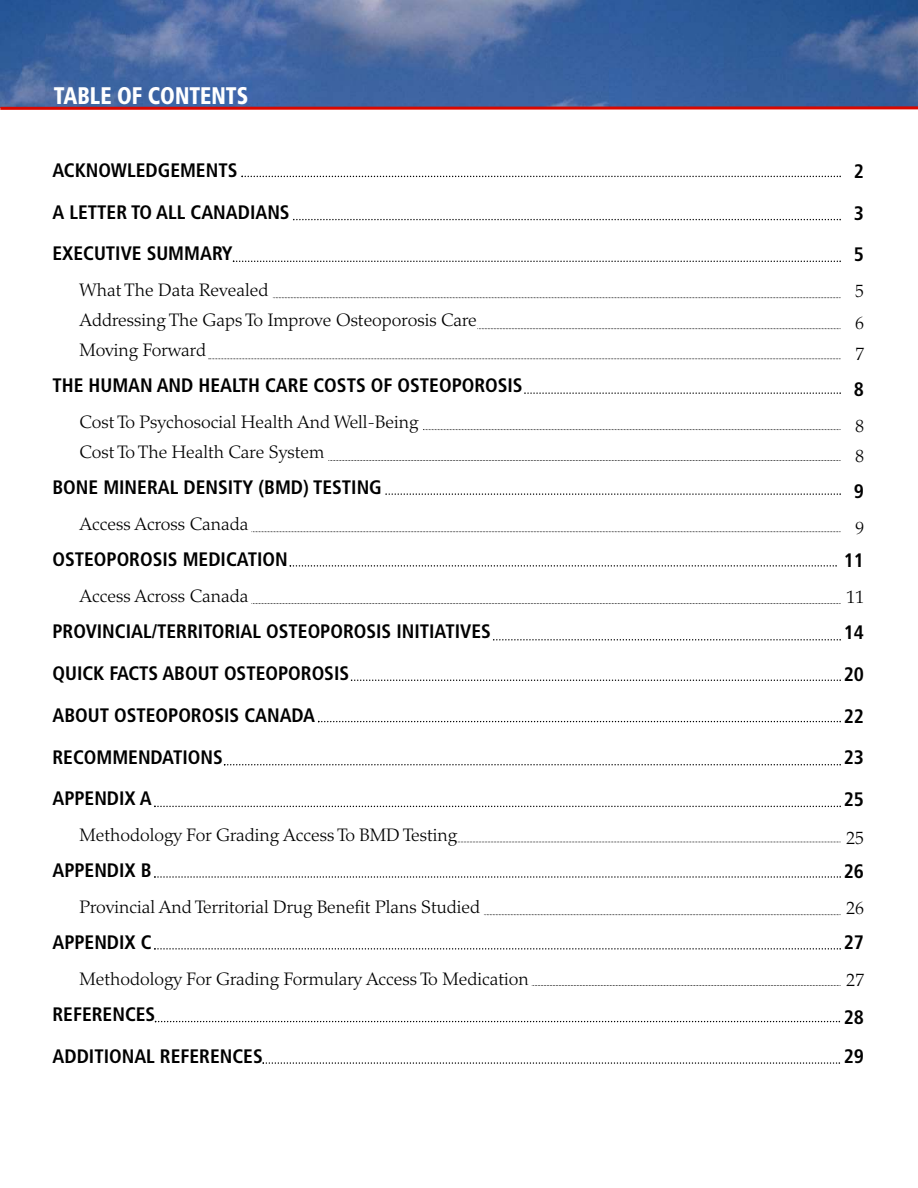
<style>
.page{position:relative;width:918px;height:1188px;background:#fff}
.page>*{position:absolute;margin:0;border:0;box-sizing:border-box;transform-origin:0 0}
.t1{font:900 condensed 24px "Frutiger";color:#fff;scale:.9 1}
.t2{font:700 condensed 19.5px/41.8px "Frutiger";color:#000}
.t3{font:300 18px/30px "Palatino";color:#000}
</style>
<div class="page">
<img style="left:0;top:0;width:918px;height:105px">
<svg style="left:241px;top:176px;width:600px;height:1px"></svg>
<svg style="left:293px;top:219px;width:548px;height:1px"></svg>
<svg style="left:233px;top:261px;width:608px;height:1px"></svg>
<svg style="left:273px;top:297px;width:568px;height:1px"></svg>
<svg style="left:477px;top:328px;width:364px;height:1px"></svg>
<svg style="left:209px;top:358px;width:632px;height:1px"></svg>
<svg style="left:524px;top:392px;width:317px;height:2px"></svg>
<svg style="left:423px;top:429px;width:418px;height:1px"></svg>
<svg style="left:328px;top:460px;width:513px;height:1px"></svg>
<svg style="left:385px;top:493px;width:456px;height:2px"></svg>
<svg style="left:251px;top:531px;width:590px;height:1px"></svg>
<svg style="left:290px;top:565px;width:547px;height:2px"></svg>
<svg style="left:251px;top:603px;width:590px;height:1px"></svg>
<svg style="left:493px;top:639px;width:348px;height:2px"></svg>
<svg style="left:351px;top:679px;width:490px;height:2px"></svg>
<svg style="left:318px;top:721px;width:523px;height:1px"></svg>
<svg style="left:224px;top:764px;width:617px;height:1px"></svg>
<svg style="left:154px;top:806px;width:687px;height:1px"></svg>
<svg style="left:455px;top:842px;width:386px;height:1px"></svg>
<svg style="left:484px;top:914px;width:357px;height:1px"></svg>
<svg style="left:154px;top:876px;width:687px;height:2px"></svg>
<svg style="left:154px;top:948px;width:687px;height:2px"></svg>
<svg style="left:532px;top:985px;width:309px;height:1px"></svg>
<svg style="left:0;top:105px;width:918px;height:5px;background:#a93847"></svg>
<svg style="left:155px;top:1021px;width:685px;height:1px"></svg>
<svg style="left:262px;top:1062px;width:578px;height:2px"></svg>
<p class="t1" style="left:54px;top:85px;width:217px">TABLE OF CONTENTS</p>
<p class="t2" style="left:52px;top:149px;width:239px">ACKNOWLEDGEMENTS<br>A LETTER TO ALL CANADIANS<br>EXECUTIVE SUMMARY</p>
<p class="t3" style="left:79px;top:277px;width:399px">What The Data Revealed<br>Addressing The Gaps To Improve Osteoporosis Care<br>Moving Forward</p>
<p class="t2" style="left:52px;top:365px;width:472px">THE HUMAN AND HEALTH CARE COSTS OF OSTEOPOROSIS</p>
<p class="t3" style="left:79px;top:409px;width:341px">Cost To Psychosocial Health And Well-Being<br>Cost To The Health Care System</p>
<p class="t2" style="left:52px;top:467px;width:331px">BONE MINERAL DENSITY (BMD) TESTING</p>
<p class="t3" style="left:79px;top:511px;width:170px">Access Across Canada</p>
<p class="t2" style="left:52px;top:539px;width:237px">OSTEOPOROSIS MEDICATION</p>
<p class="t3" style="left:79px;top:583px;width:170px">Access Across Canada</p>
<p class="t2" style="left:52px;top:611px;width:440px">PROVINCIAL/TERRITORIAL OSTEOPOROSIS INITIATIVES<br>QUICK FACTS ABOUT OSTEOPOROSIS<br>ABOUT OSTEOPOROSIS CANADA<br>RECOMMENDATIONS<br>APPENDIX A</p>
<p class="t3" style="left:79px;top:822px;width:379px">Methodology For Grading Access To BMD Testing</p>
<p class="t2" style="left:52px;top:850px;width:101px">APPENDIX B</p>
<p class="t3" style="left:79px;top:894px;width:402px">Provincial And Territorial Drug Benefit Plans Studied</p>
<p class="t2" style="left:52px;top:922px;width:101px">APPENDIX C</p>
<p class="t3" style="left:79px;top:966px;width:451px">Methodology For Grading Formulary Access To Medication</p>
<p class="t2" style="left:52px;top:994px;width:212px">REFERENCES<br>ADDITIONAL REFERENCES</p>
<p class="t2" style="left:854px;top:150px;width:12px;text-align:justify">2<br>3<br>5</p>
<p class="t3" style="left:855px;top:277px;width:10px;line-height:31.5px;text-align:justify">5<br>6<br>7</p>
<p class="t2" style="left:854px;top:369px;width:12px">8</p>
<p class="t3" style="left:855px;top:413px;width:10px">8<br>8</p>
<p class="t2" style="left:854px;top:471px;width:12px">9</p>
<p class="t3" style="left:855px;top:515px;width:10px">9</p>
<p class="t2" style="left:844px;top:540px;width:22px">11</p>
<p class="t3" style="left:846px;top:583px;width:19px">11</p>
<p class="t2" style="left:844px;top:611px;width:22px;text-align:justify">14<br>20<br>22<br>23<br>25</p>
<p class="t3" style="left:846px;top:824px;width:19px">25</p>
<p class="t2" style="left:844px;top:851px;width:22px">26</p>
<p class="t3" style="left:846px;top:895px;width:19px">26</p>
<p class="t2" style="left:844px;top:921px;width:22px">27</p>
<p class="t3" style="left:846px;top:967px;width:19px">27</p>
<p class="t2" style="left:844px;top:998px;width:22px;line-height:39px">28<br>29</p>
</div>
